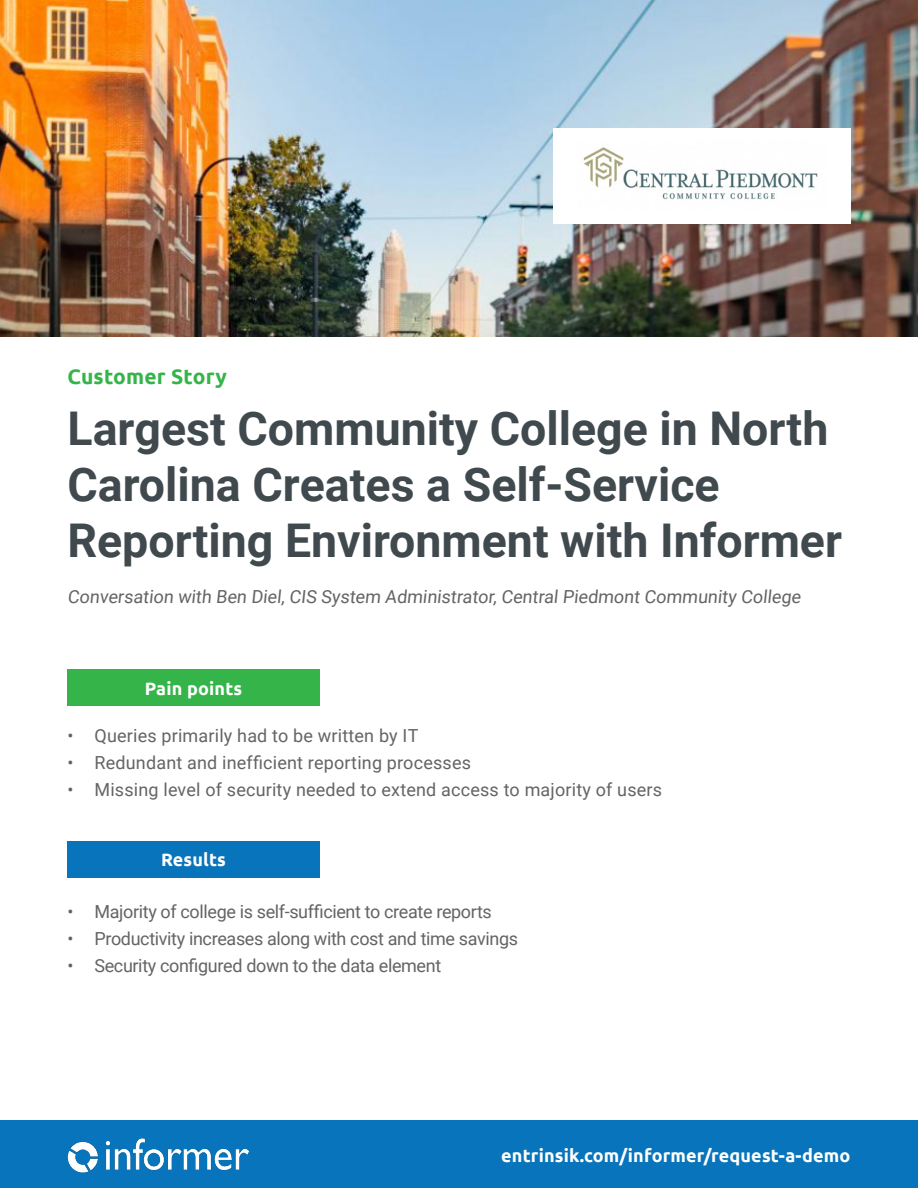
<style>
.page{position:relative;width:918px;height:1188px;background:#fff}
.page>*{position:absolute;margin:0;border:0;box-sizing:border-box;transform-origin:0 0}
.t1{font:700 46.5px/55.8px "Roboto";color:#40494d}
.t2{font:700 21px "Ubuntu";letter-spacing:.01em;color:#35b44a}
.t3{font:18px "Roboto";color:#636466}
.t4{font:18px "Roboto";letter-spacing:-.02em;color:#636466}
.t5{font:700 18px "Ubuntu";letter-spacing:.01em;color:#fff}
</style>
<div class="page">
<img style="left:0;top:0;width:918px;height:337px">
<div style="left:553px;top:128px;width:297px;height:96px;background:#fff"></div>
<img style="left:583px;top:147px;width:235px;height:53px">
<div style="left:68px;top:670px;width:252px;height:36px;background:#35b44a"></div>
<div style="left:68px;top:841px;width:252px;height:36px;background:#0774bb"></div>
<div style="left:0;top:1120px;width:918px;height:68px;background:#0774bb"></div>
<img style="left:67px;top:1138px;width:183px;height:35px">
<p class="t2" style="left:68px;top:364px;width:161px">Customer Story</p>
<h1 class="t1" style="left:68px;top:399px;width:776px">Largest Community College in North<br>Carolina Creates a Self-Service<br>Reporting Environment with Informer</h1>
<p class="t3" style="left:68px;top:584px;width:737px">Conversation with Ben Diel, CIS System Administrator, Central Piedmont Community College</p>
<p class="t5" style="left:145px;top:678px;width:99px">Pain points</p>
<p class="t3" style="left:68px;top:723px;width:352px">• Queries primarily had to be written by IT</p>
<p class="t3" style="left:68px;top:750px;width:405px">• Redundant and inefficient reporting processes</p>
<p class="t3" style="left:68px;top:777px;width:596px">• Missing level of security needed to extend access to majority of users</p>
<p class="t5" style="left:161px;top:849px;width:66px">Results</p>
<p class="t4" style="left:67px;top:899px;width:426px">• Majority of college is self-sufficient to create reports</p>
<p class="t4" style="left:67px;top:926px;width:452px">• Productivity increases along with cost and time savings</p>
<p class="t4" style="left:67px;top:953px;width:375px">• Security configured down to the data element</p>
<p class="t5" style="left:501px;top:1144px;width:351px">entrinsik.com/informer/request-a-demo</p>
</div>
